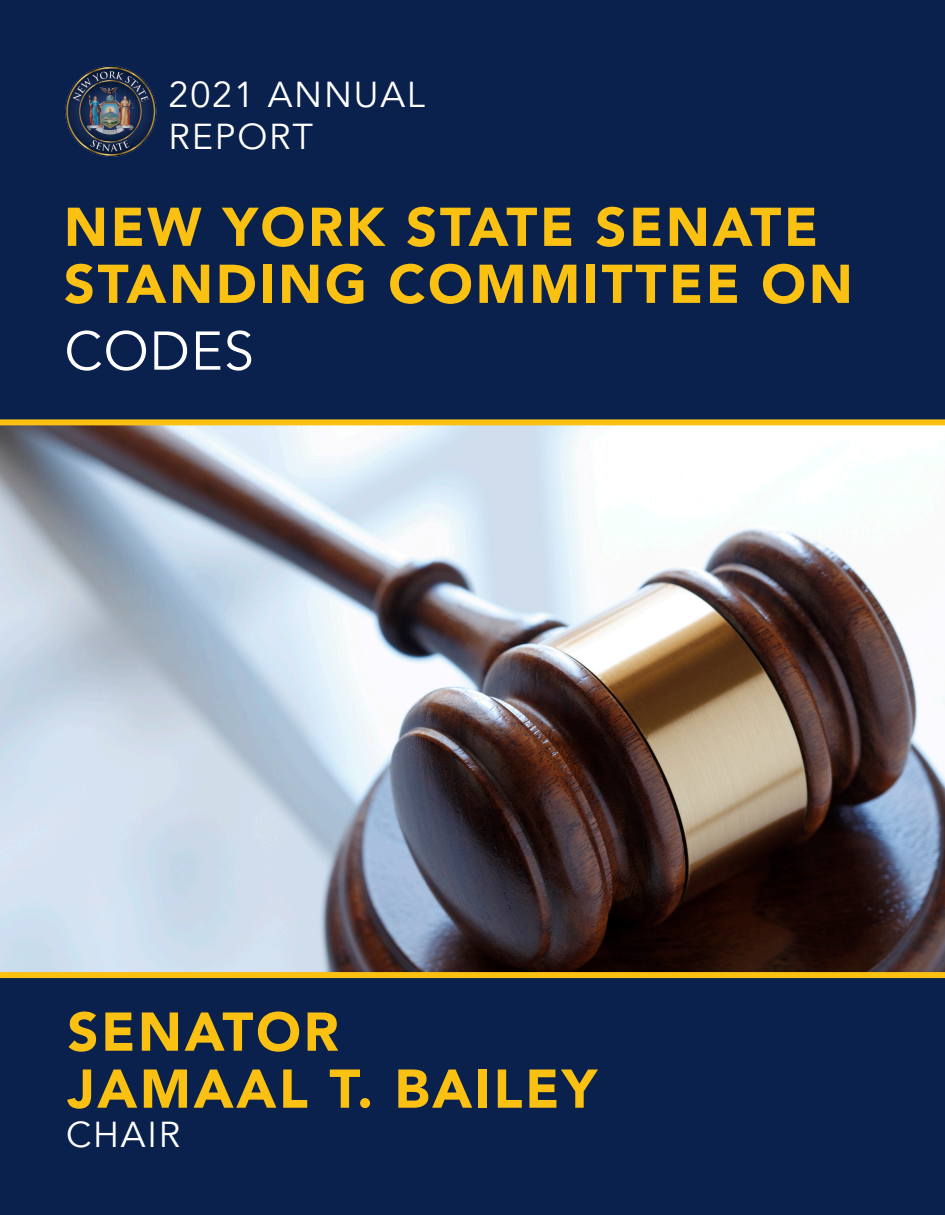
<style>
.page{position:relative;width:945px;height:1215px;background:#09214c}
.page>*{position:absolute;margin:0;border:0;box-sizing:border-box;transform-origin:0 0}
.Paragraph_Style_1{font:900 54px/57px "Avenir";letter-spacing:.05em;color:#fbc112}
.t1{font:54px "Avenir";letter-spacing:.02em;color:#fff}
.t2{font:36px "Avenir";letter-spacing:.05em;color:#fff}
</style>
<div class="page">
<img style="left:65px;top:65px;width:92px;height:92px">
<img style="left:0;top:425px;width:945px;height:547px">
<div style="left:0;top:419px;width:945px;height:6px;background:#fbc112"></div>
<div style="left:0;top:972px;width:945px;height:6px;background:#fbc112"></div>
<p class="t2" style="left:169px;top:73px;width:258px">2021 ANNUAL</p>
<p class="t2" style="left:169px;top:115px;width:146px">REPORT</p>
<p class="Paragraph_Style_1" style="left:64px;top:197px;width:790px">NEW YORK STATE SENATE<br>STANDING COMMITTEE ON</p>
<p class="t1" style="left:64px;top:319px;width:191px">CODES</p>
<p class="Paragraph_Style_1" style="left:68px;top:1002px;width:273px">SENATOR</p>
<p class="Paragraph_Style_1" style="left:68px;top:1059px;width:531px">JAMAAL T. BAILEY</p>
<p class="t2" style="left:66px;top:1113px;width:116px">CHAIR</p>
</div>
